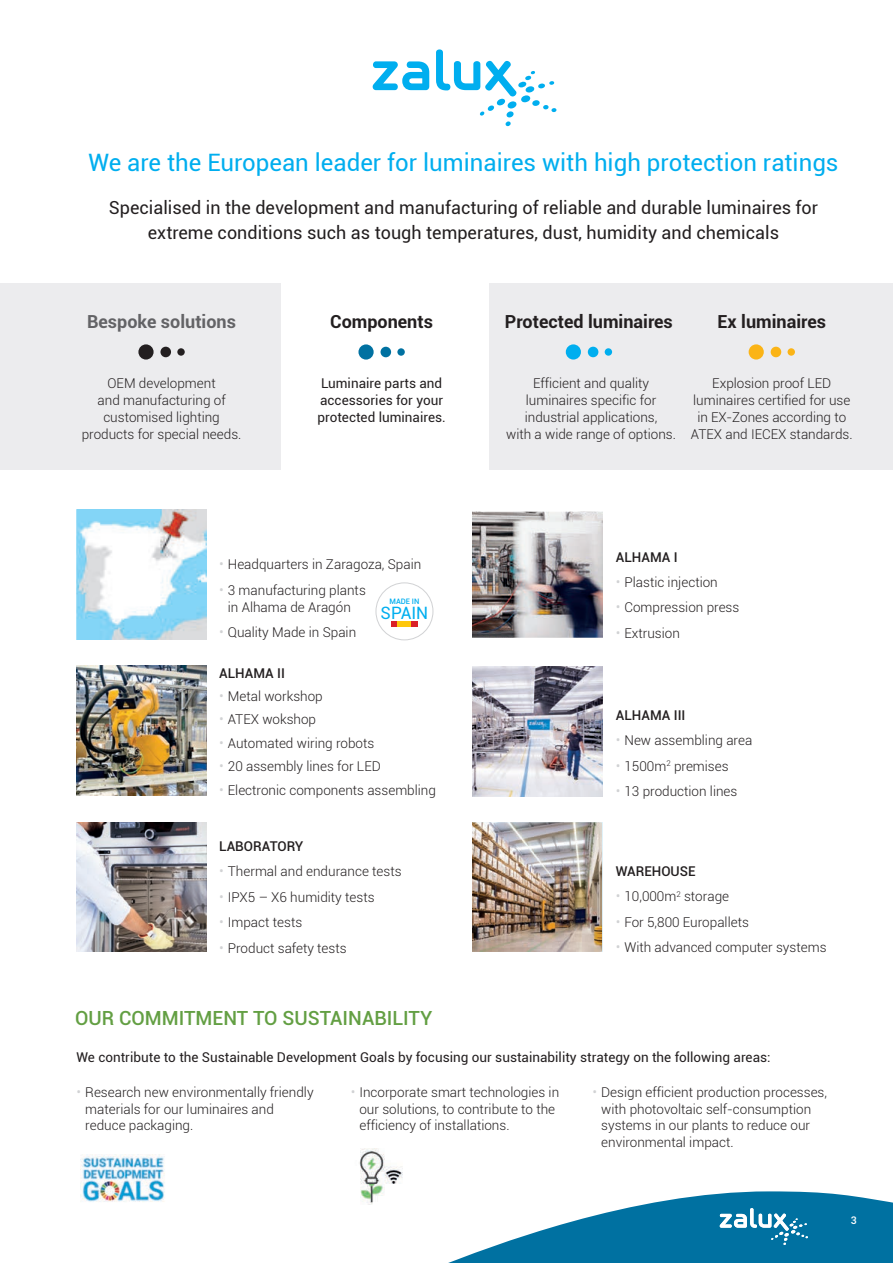
<style>
.page{position:relative;width:893px;height:1263px;background:#fff}
.page>*{position:absolute;margin:0;border:0;box-sizing:border-box;transform-origin:0 0}
.t1{font:24px "Roboto";color:#00aeef}
.t2{font:500 19.5px "Roboto";color:#639f43}
.t3{font:18px/25.3px "Roboto";color:#231f20;text-align:center}
.t4{font:700 18px "Roboto";color:#231f20}
.t5{font:700 18px "Roboto";color:#636366}
.t6{font:17.1px "Roboto";color:#00aeef}
.t7{font:300 13.5px/17px "Roboto";color:#231f20;text-align:center}
.t8{font:13.5px/17px "Roboto";color:#231f20}
.t9{font:500 13.5px "Roboto";color:#231f20}
.t10{font:500 10.5px "Roboto";color:#fff}
.t11{font:500 7.5px "Roboto";color:#00aeef}
.s1{font-size:14.55px;color:#d1d2d4}
</style>
<div class="page">
<div style="left:0;top:283px;width:893px;height:187px;background:#ececee"></div>
<div style="left:281px;top:264px;width:208px;height:220px;background:#fff"></div>
<div style="left:749px;top:344px;width:15px;height:16px;background:#fbb416;border-radius:50%"></div>
<div style="left:771px;top:347px;width:10px;height:10px;background:#fbb416;border-radius:50%"></div>
<div style="left:787px;top:348px;width:8px;height:8px;background:#fbb416;border-radius:50%"></div>
<svg style="left:138px;top:344px;width:16px;height:16px"></svg>
<div style="left:160px;top:347px;width:11px;height:10px;background:#231f20;border-radius:50%"></div>
<div style="left:177px;top:348px;width:8px;height:8px;background:#231f20;border-radius:50%"></div>
<img style="left:77px;top:666px;width:130px;height:129px">
<img style="left:77px;top:822px;width:130px;height:130px">
<img style="left:472px;top:511px;width:130px;height:127px">
<img style="left:472px;top:666px;width:130px;height:130px">
<img style="left:472px;top:822px;width:130px;height:130px">
<img style="left:77px;top:510px;width:130px;height:129px">
<div style="left:566px;top:344px;width:15px;height:16px;background:#00aeef;border-radius:50%"></div>
<div style="left:588px;top:347px;width:10px;height:10px;background:#00aeef;border-radius:50%"></div>
<div style="left:605px;top:348px;width:7px;height:8px;background:#00aeef;border-radius:50%"></div>
<svg style="left:358px;top:344px;width:16px;height:16px"></svg>
<div style="left:380px;top:347px;width:11px;height:10px;background:#0071a1;border-radius:50%"></div>
<div style="left:397px;top:348px;width:8px;height:8px;background:#0071a1;border-radius:50%"></div>
<svg style="left:373px;top:61px;width:56px;height:29px"></svg>
<svg style="left:436px;top:49px;width:121px;height:77px"></svg>
<img style="left:359px;top:1148px;width:43px;height:56px">
<div style="left:376px;top:582px;width:57px;height:58px;border:1px solid #d1d2d4;border-radius:50%"></div>
<div style="left:391px;top:621px;width:7px;height:6px;background:#da2128"></div>
<div style="left:411px;top:621px;width:7px;height:6px;background:#da2128"></div>
<div style="left:398px;top:621px;width:13px;height:6px;background:#fec70c"></div>
<img style="left:81px;top:1154px;width:84px;height:48px">
<svg style="left:448px;top:1191px;width:445px;height:72px"></svg>
<h1 class="t1" style="left:88px;top:146px;width:752px">We are the European leader for luminaires with high protection ratings</h1>
<h3 class="t3" style="left:109px;top:194px;width:711px">Specialised in the development and manufacturing of reliable and durable luminaires for extreme conditions such as tough temperatures, dust, humidity and chemicals</h3>
<h3 class="t5" style="left:87px;top:309px;width:150px">Bespoke solutions</h3>
<p class="t7" style="left:82px;top:375px;width:161px">OEM development<br>and manufacturing of customised lighting products for special needs.</p>
<h3 class="t4" style="left:330px;top:309px;width:104px">Components</h3>
<p class="t8" style="left:317px;top:374px;width:130px">Luminaire parts and accessories for your protected luminaires.</p>
<p class="t7" style="left:219px;top:555px;width:204px"><span class="s1">•</span> Headquarters in Zaragoza, Spain</p>
<p class="t7" style="left:219px;top:581px;width:148px"><span class="s1">•</span> 3 manufacturing plants in Alhama de Aragón</p>
<p class="t7" style="left:219px;top:623px;width:139px"><span class="s1">•</span> Quality Made in Spain</p>
<p class="t9" style="left:219px;top:663px;width:67px">ALHAMA II</p>
<p class="t7" style="left:219px;top:687px;width:105px"><span class="s1">•</span> Metal workshop</p>
<p class="t7" style="left:219px;top:711px;width:98px"><span class="s1">•</span> ATEX wokshop</p>
<p class="t7" style="left:219px;top:734px;width:157px"><span class="s1">•</span> Automated wiring robots</p>
<p class="t7" style="left:219px;top:758px;width:163px"><span class="s1">•</span> 20 assembly lines for LED</p>
<p class="t7" style="left:219px;top:781px;width:218px"><span class="s1">•</span> Electronic components assembling</p>
<p class="t11" style="left:389px;top:596px;width:31px">MADE IN</p>
<p class="t6" style="left:381px;top:601px;width:49px">SPAIN</p>
<p class="t9" style="left:219px;top:837px;width:86px">LABORATORY</p>
<p class="t7" style="left:219px;top:863px;width:184px"><span class="s1">•</span> Thermal and endurance tests</p>
<p class="t7" style="left:219px;top:888px;width:157px"><span class="s1">•</span> IPX5 – X6 humidity tests</p>
<p class="t7" style="left:219px;top:913px;width:85px"><span class="s1">•</span> Impact tests</p>
<p class="t7" style="left:219px;top:939px;width:129px"><span class="s1">•</span> Product safety tests</p>
<h2 class="t2" style="left:75px;top:1004px;width:359px">OUR COMMITMENT TO SUSTAINABILITY</h2>
<h3 class="t4" style="left:505px;top:309px;width:169px">Protected luminaires</h3>
<h3 class="t4" style="left:717px;top:309px;width:110px">Ex luminaires</h3>
<p class="t7" style="left:506px;top:375px;width:171px">Efficient and quality luminaires specific for industrial applications,<br>with a wide range of options.</p>
<p class="t7" style="left:691px;top:375px;width:163px">Explosion proof LED luminaires certified for use in EX-Zones according to<br>ATEX and IECEX standards.</p>
<p class="t9" style="left:616px;top:547px;width:63px">ALHAMA I</p>
<p class="t7" style="left:616px;top:573px;width:103px"><span class="s1">•</span> Plastic injection</p>
<p class="t7" style="left:616px;top:599px;width:125px"><span class="s1">•</span> Compression press</p>
<p class="t7" style="left:616px;top:624px;width:66px"><span class="s1">•</span> Extrusion</p>
<p class="t9" style="left:616px;top:706px;width:71px">ALHAMA III</p>
<p class="t7" style="left:616px;top:732px;width:138px"><span class="s1">•</span> New assembling area</p>
<p class="t7" style="left:616px;top:757px;width:114px"><span class="s1">•</span> 1500m<sup>2</sup> premises</p>
<p class="t7" style="left:616px;top:782px;width:123px"><span class="s1">•</span> 13 production lines</p>
<p class="t9" style="left:616px;top:861px;width:81px">WAREHOUSE</p>
<p class="t7" style="left:616px;top:887px;width:115px"><span class="s1">•</span> 10,000m<sup>2</sup> storage</p>
<p class="t7" style="left:616px;top:913px;width:135px"><span class="s1">•</span> For 5,800 Europallets</p>
<p class="t7" style="left:616px;top:938px;width:212px"><span class="s1">•</span> With advanced computer systems</p>
<p class="t8" style="left:77px;top:1048px;width:695px">We contribute to the Sustainable Development Goals by focusing our sustainability strategy on the following areas:</p>
<p class="t7" style="left:85px;top:1083px;width:230px;text-align:left;text-indent:-9px"><span class="s1">•</span> Research new environmentally friendly materials for our luminaires and reduce packaging.</p>
<p class="t7" style="left:359px;top:1083px;width:201px;text-align:left;text-indent:-9px"><span class="s1">•</span> Incorporate smart technologies in our solutions, to contribute to the efficiency of installations.</p>
<p class="t7" style="left:601px;top:1083px;width:227px;text-align:left;text-indent:-9px"><span class="s1">•</span> Design efficient production processes, with photovoltaic self-consumption systems in our plants to reduce our environmental impact.</p>
<p class="t10" style="left:851px;top:1212px;width:7px">3</p>
</div>
